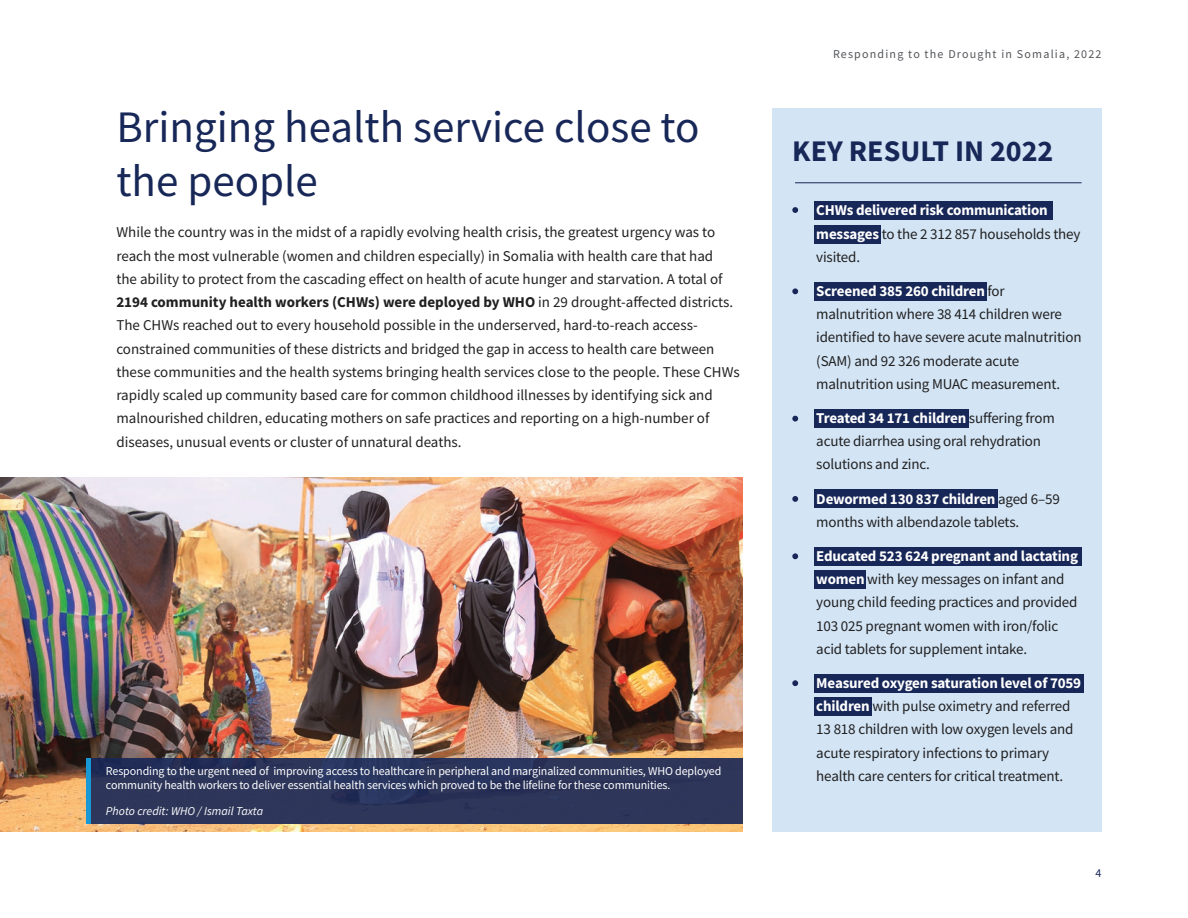
<style>
.page{position:relative;width:1188px;height:918px;background:#fff}
.page>*{position:absolute;margin:0;border:0;box-sizing:border-box;transform-origin:0 0}
.t1{font:45px/54px "Source Sans Pro";color:#172757}
.t2{font:700 30px "Source Sans Pro";color:#172757}
.t3{font:15px/23.2px "Source Sans Pro";letter-spacing:-.01em;color:#202020}
.t4{font:700 15px/23.2px "Source Sans Pro";letter-spacing:-.01em;color:#fff}
.t5{font:12px/14.4px "Source Sans Pro";letter-spacing:-.01em;color:#fff}
.t6{font:12px "Source Sans Pro";letter-spacing:.1em;color:#54565a}
.t7{font:italic 12px "Source Sans Pro";color:#fff}
.t8{font:12px "Source Sans Pro";color:#172757}
.s1{font-weight:700}
.s2{font-weight:400;color:#202020}
.s3{font-weight:700;color:#fff}
</style>
<div class="page">
<div style="left:772px;top:108px;width:330px;height:724px;background:#d3e4f5"></div>
<img style="left:0;top:478px;width:742px;height:354px">
<svg style="left:792px;top:207px;width:6px;height:6px"></svg>
<svg style="left:792px;top:288px;width:6px;height:6px"></svg>
<svg style="left:792px;top:416px;width:6px;height:6px"></svg>
<svg style="left:792px;top:496px;width:6px;height:6px"></svg>
<svg style="left:792px;top:553px;width:6px;height:6px"></svg>
<svg style="left:792px;top:680px;width:6px;height:6px"></svg>
<div style="left:814px;top:201px;width:239px;height:18px;background:#172757"></div>
<div style="left:814px;top:225px;width:67px;height:19px;background:#172757"></div>
<div style="left:814px;top:282px;width:173px;height:19px;background:#172757"></div>
<div style="left:814px;top:409px;width:155px;height:19px;background:#172757"></div>
<div style="left:814px;top:490px;width:183px;height:18px;background:#172757"></div>
<div style="left:814px;top:547px;width:268px;height:19px;background:#172757"></div>
<div style="left:814px;top:570px;width:52px;height:18px;background:#172757"></div>
<div style="left:814px;top:674px;width:270px;height:18px;background:#172757"></div>
<div style="left:814px;top:697px;width:58px;height:19px;background:#172757"></div>
<div style="left:91px;top:758px;width:651px;height:66px;background:#2e365a"></div>
<div style="left:86px;top:758px;width:5px;height:66px;background:#1899d6"></div>
<hr style="left:795px;top:183px;width:287px;height:1px;background:#172757">
<h1 class="t1" style="left:116px;top:100px;width:585px">Bringing health service close to the people</h1>
<p class="t3" style="left:116px;top:221px;width:625px">While the country was in the midst of a rapidly evolving health crisis, the greatest urgency was to reach the most vulnerable (women and children especially) in Somalia with health care that had<br>the ability to protect from the cascading effect on health of acute hunger and starvation. A total of <span class="s1">2194 community health workers (CHWs) were deployed by WHO</span> in 29 drought-affected districts.<br>The CHWs reached out to every household possible in the underserved, hard-to-reach access&shy;constrained communities of these districts and bridged the gap in access to health care between these communities and the health systems bringing health services close to the people. These CHWs rapidly scaled up community based care for common childhood illnesses by identifying sick and malnourished children, educating mothers on safe practices and reporting on a high-number of diseases, unusual events or cluster of unnatural deaths.</p>
<p class="t5" style="left:106px;top:764px;width:617px">Responding to the urgent need of improving access to healthcare in peripheral and marginalized communities, WHO deployed community health workers to deliver essential health services which proved to be the lifeline for these communities.</p>
<p class="t7" style="left:106px;top:803px;width:159px">Photo credit: WHO / Ismail Taxta</p>
<p class="t6" style="left:833px;top:46px;width:270px">Responding to the Drought in Somalia, 2022</p>
<h2 class="t2" style="left:792px;top:130px;width:263px">KEY RESULT IN 2022</h2>
<p class="t4" style="left:816px;top:199px;width:266px">CHWs delivered risk communication messages <span class="s2">to the 2 312 857 households they visited.</span></p>
<p class="t3" style="left:816px;top:279px;width:267px"><span class="s3">Screened 385 260 children</span> for malnutrition where 38 414 children were identified to have severe acute malnutrition (SAM) and 92 326 moderate acute malnutrition using MUAC measurement.</p>
<p class="t3" style="left:816px;top:406px;width:240px"><span class="s3">Treated 34 171 children</span> suffering from acute diarrhea using oral rehydration solutions and zinc.</p>
<p class="t3" style="left:816px;top:487px;width:245px"><span class="s3">Dewormed 130 837 children</span> aged 6–59 months with albendazole tablets.</p>
<p class="t3" style="left:816px;top:544px;width:263px"><span class="s3">Educated 523 624 pregnant and lactating women</span> with key messages on infant and young child feeding practices and provided 103 025 pregnant women with iron/folic acid tablets for supplement intake.</p>
<p class="t3" style="left:816px;top:671px;width:266px"><span class="s3">Measured oxygen saturation level of 7059 children</span> with pulse oximetry and referred 13 818 children with low oxygen levels and acute respiratory infections to primary health care centers for critical treatment.</p>
<p class="t8" style="left:1096px;top:865px;width:7px">4</p>
</div>
